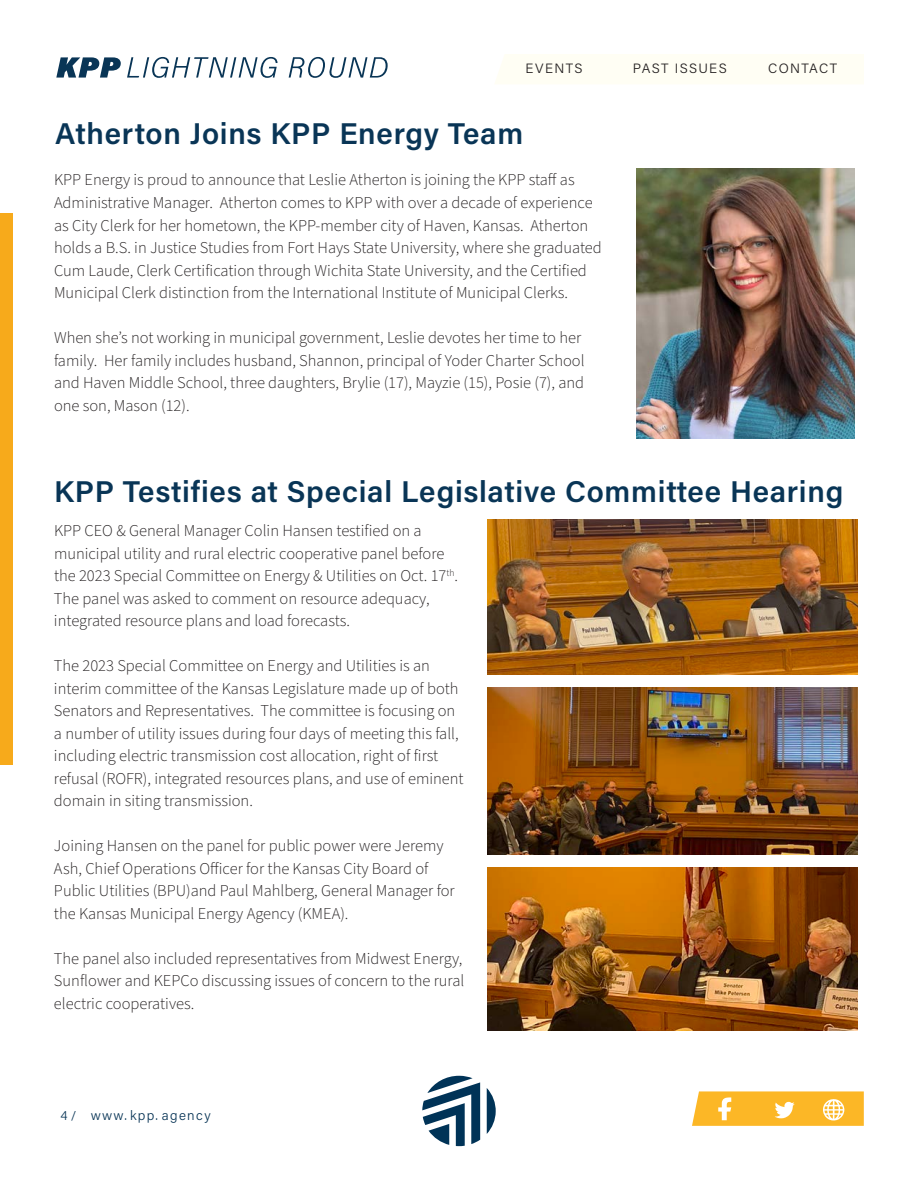
<style>
.page{position:relative;width:918px;height:1188px;background:#fff}
.page>*{position:absolute;margin:0;border:0;box-sizing:border-box;transform-origin:0 0}
.t1{font:600 30px "Acumin Pro";letter-spacing:.025em;color:#093556}
.body_text{font:300 16.5px/22.5px "Source Sans Pro";color:#231f20}
.t2{font:300 13.5px "Acumin Pro";letter-spacing:.105em;color:#231f20}
.t3{font:300 13.5px "Acumin Pro";letter-spacing:.1em;color:#093556}
.t4{font:300 12.75px "Acumin Pro";color:#093556}
</style>
<div class="page">
<div style="left:0;top:213px;width:12px;height:552px;background:#f7aa1b"></div>
<div style="left:495px;top:54px;width:369px;height:30px;background:#fffef4"></div>
<svg style="left:692px;top:1091px;width:172px;height:35px;background:#fcc043"></svg>
<svg style="left:56px;top:57px;width:65px;height:21px"></svg>
<svg style="left:127px;top:57px;width:151px;height:21px"></svg>
<svg style="left:289px;top:57px;width:99px;height:21px"></svg>
<svg style="left:422px;top:1076px;width:58px;height:70px"></svg>
<svg style="left:487px;top:1088px;width:9px;height:46px"></svg>
<img style="left:636px;top:169px;width:219px;height:269px">
<img style="left:488px;top:688px;width:370px;height:167px">
<img style="left:488px;top:519px;width:370px;height:156px">
<img style="left:488px;top:868px;width:370px;height:162px">
<p class="t2" style="left:525px;top:59px;width:59px">EVENTS</p>
<p class="t2" style="left:633px;top:59px;width:95px">PAST ISSUES</p>
<p class="t2" style="left:768px;top:59px;width:71px">CONTACT</p>
<p class="t1" style="left:55px;top:112px;width:470px">Atherton Joins KPP Energy Team</p>
<p class="body_text" style="left:54px;top:169px;width:549px">KPP Energy is proud to announce that Leslie Atherton is joining the KPP staff as Administrative Manager. Atherton comes to KPP with over a decade of experience as City Clerk for her hometown, the KPP-member city of Haven, Kansas. Atherton holds a B.S. in Justice Studies from Fort Hays State University, where she graduated Cum Laude, Clerk Certification through Wichita State University, and the Certified Municipal Clerk distinction from the International Institute of Municipal Clerks.</p>
<p class="body_text" style="left:54px;top:327px;width:532px">When she’s not working in municipal government, Leslie devotes her time to her family. Her family includes husband, Shannon, principal of Yoder Charter School and Haven Middle School, three daughters, Brylie (17), Mayzie (15), Posie (7), and one son, Mason (12).</p>
<p class="t1" style="left:54px;top:470px;width:791px">KPP Testifies at Special Legislative Committee Hearing</p>
<p class="body_text" style="left:54px;top:520px;width:406px">KPP CEO &amp; General Manager Colin Hansen testified on a municipal utility and rural electric cooperative panel before the 2023 Special Committee on Energy &amp; Utilities on Oct. 17<sup>th</sup>.<br>The panel was asked to comment on resource adequacy, integrated resource plans and load forecasts.</p>
<p class="body_text" style="left:54px;top:655px;width:411px">The 2023 Special Committee on Energy and Utilities is an interim committee of the Kansas Legislature made up of both Senators and Representatives. The committee is focusing on a number of utility issues during four days of meeting this fall, including electric transmission cost allocation, right of first refusal (ROFR), integrated resources plans, and use of eminent domain in siting transmission.</p>
<p class="body_text" style="left:54px;top:835px;width:402px">Joining Hansen on the panel for public power were Jeremy Ash, Chief Operations Officer for the Kansas City Board of Public Utilities (BPU)and Paul Mahlberg, General Manager for the Kansas Municipal Energy Agency (KMEA).</p>
<p class="body_text" style="left:54px;top:948px;width:412px;text-align:justify">The panel also included representatives from Midwest Energy, Sunflower and KEPCo discussing issues of concern to the rural electric cooperatives.</p>
<p class="t4" style="left:60px;top:1106px;width:17px">4 /</p>
<p class="t3" style="left:91px;top:1106px;width:121px">www. kpp. agency</p>
</div>
